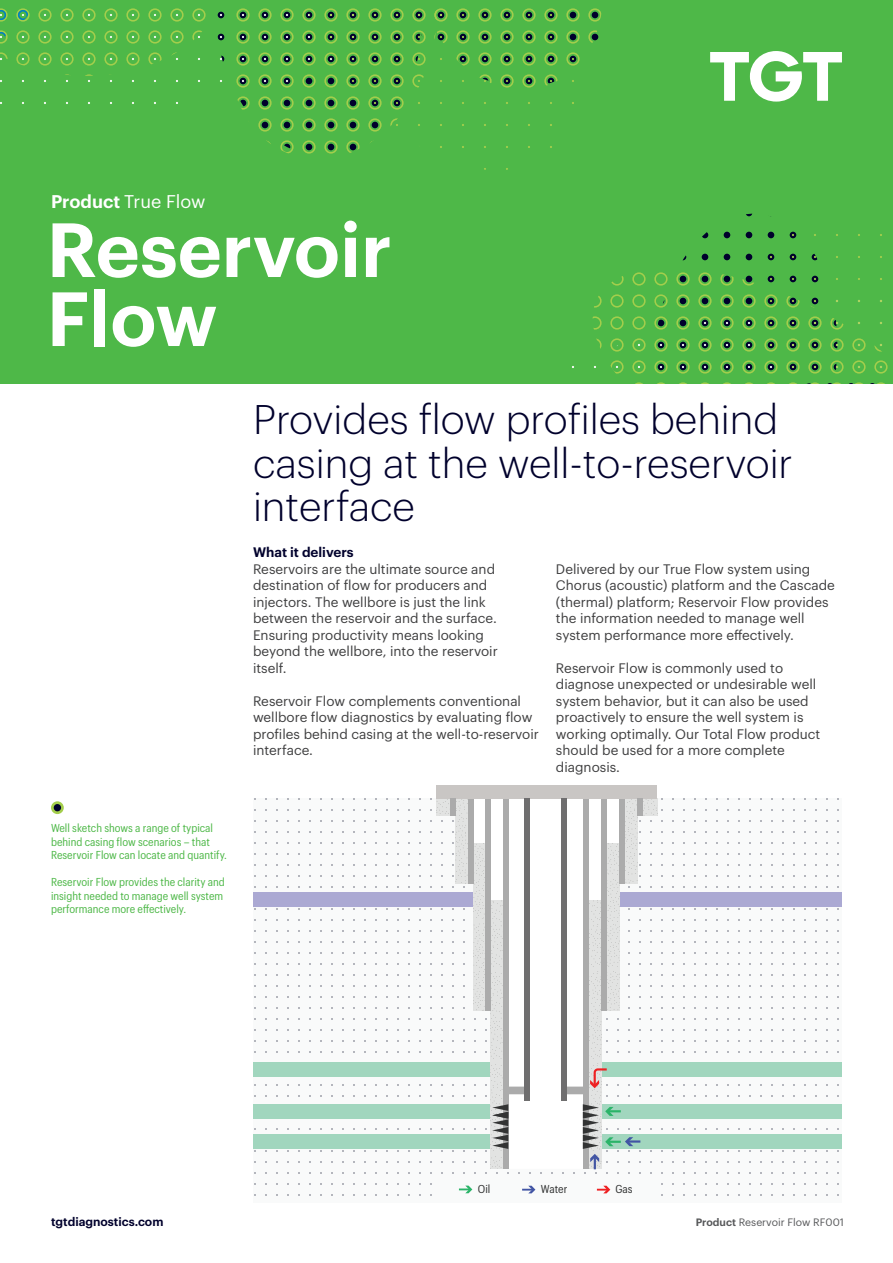
<style>
.page{position:relative;width:893px;height:1263px;background:#fff}
.page>*{position:absolute;margin:0;border:0;box-sizing:border-box;transform-origin:0 0}
.t1{font:600 75px/69px "Graphik LC";color:#fff}
.t2{font:300 40.5px/43.5px "Graphik LC";color:#00002c}
.t3{font:18px "Graphik LC";color:#fff}
.t4{font:13.5px/16.5px "Graphik LC";color:#3e3e3f}
.t5{font:600 13.5px "Graphik LC";color:#00002c}
.t6{font:600 12px "Graphik LC";color:#00002c}
.t7{font:11.25px/13.5px "Graphik Compact";color:#4eb848}
.t8{font:11.25px "Graphik Compact";color:#333434}
.t9{font:10.5px "Graphik LC";color:#57585a}
.s1{font-weight:600}
</style>
<div class="page">
<div style="left:0;top:0;width:893px;height:383px;background:#4eb848"></div>
<svg style="left:592px;top:213px;width:296px;height:170px"></svg>
<svg style="left:0;top:8px;width:602px;height:162px"></svg>
<svg style="left:710px;top:51px;width:132px;height:51px"></svg>
<div style="left:253px;top:798px;width:589px;height:405px;background:#f9fafa"></div>
<div style="left:253px;top:1062px;width:589px;height:14px;background:#a1d6be"></div>
<div style="left:253px;top:892px;width:589px;height:14px;background:#aba9d3"></div>
<div style="left:253px;top:1104px;width:589px;height:14px;background:#a1d6be"></div>
<div style="left:253px;top:1134px;width:589px;height:14px;background:#a1d6be"></div>
<svg style="left:462px;top:798px;width:167px;height:371px"></svg>
<svg style="left:455px;top:798px;width:13px;height:85px"></svg>
<svg style="left:625px;top:798px;width:13px;height:85px"></svg>
<svg style="left:606px;top:844px;width:13px;height:166px;background:#dbdcdb"></svg>
<svg style="left:473px;top:844px;width:12px;height:166px;background:#dedfde"></svg>
<svg style="left:491px;top:900px;width:12px;height:269px;background:#e0e1e0"></svg>
<svg style="left:588px;top:900px;width:13px;height:269px;background:#dbdcdb"></svg>
<div style="left:619px;top:798px;width:6px;height:85px;background:#ababab"></div>
<svg style="left:643px;top:798px;width:14px;height:18px"></svg>
<svg style="left:436px;top:798px;width:14px;height:18px"></svg>
<div style="left:468px;top:798px;width:5px;height:85px;background:#ababab"></div>
<div style="left:485px;top:798px;width:6px;height:212px;background:#ababab"></div>
<div style="left:601px;top:798px;width:5px;height:212px;background:#ababab"></div>
<div style="left:583px;top:798px;width:5px;height:371px;background:#ababab"></div>
<div style="left:503px;top:798px;width:5px;height:371px;background:#ababab"></div>
<div style="left:436px;top:785px;width:221px;height:13px;background:#c9c6c4"></div>
<div style="left:565px;top:1086px;width:20px;height:8px;background:#ababab"></div>
<div style="left:561px;top:798px;width:5px;height:302px;background:#6f6e6f"></div>
<div style="left:506px;top:1086px;width:21px;height:8px;background:#ababab"></div>
<div style="left:524px;top:798px;width:6px;height:302px;background:#6f6e6f"></div>
<div style="left:638px;top:798px;width:5px;height:18px;background:#ababab"></div>
<div style="left:450px;top:798px;width:5px;height:18px;background:#ababab"></div>
<svg style="left:492px;top:1104px;width:16px;height:45px"></svg>
<svg style="left:605px;top:1107px;width:16px;height:9px"></svg>
<svg style="left:605px;top:1137px;width:35px;height:9px"></svg>
<svg style="left:590px;top:1067px;width:19px;height:21px"></svg>
<svg style="left:583px;top:1104px;width:16px;height:65px"></svg>
<svg style="left:597px;top:1186px;width:13px;height:7px"></svg>
<svg style="left:459px;top:1185px;width:13px;height:8px"></svg>
<svg style="left:522px;top:1186px;width:13px;height:7px"></svg>
<svg style="left:51px;top:801px;width:13px;height:13px"></svg>
<div style="left:54px;top:804px;width:7px;height:7px;background:#00002c;border-radius:50%"></div>
<h3 class="t3" style="left:51px;top:194px;width:156px"><span class="s1">Product</span> True Flow</h3>
<h1 class="t1" style="left:47px;top:221px;width:347px">Reservoir<br>Flow</h1>
<h2 class="t2" style="left:253px;top:400px;width:541px">Provides flow profiles behind casing at the well-to-reservoir interface</h2>
<p class="t7" style="left:51px;top:822px;width:177px">Well sketch shows a range of typical behind casing flow scenarios – that<br>Reservoir Flow can locate and quantify.</p>
<p class="t7" style="left:51px;top:876px;width:175px">Reservoir Flow provides the clarity and insight needed to manage well system performance more effectively.</p>
<p class="t5" style="left:253px;top:547px;width:102px">What it delivers</p>
<p class="t4" style="left:253px;top:561px;width:246px">Reservoirs are the ultimate source and destination of flow for producers and injectors. The wellbore is just the link between the reservoir and the surface.<br>Ensuring productivity means looking beyond the wellbore, into the reservoir itself.</p>
<p class="t4" style="left:253px;top:693px;width:287px">Reservoir Flow complements conventional wellbore flow diagnostics by evaluating flow profiles behind casing at the well-to-reservoir interface.</p>
<p class="t4" style="left:556px;top:561px;width:280px">Delivered by our True Flow system using Chorus (acoustic) platform and the Cascade (thermal) platform; Reservoir Flow provides the information needed to manage well system performance more effectively.</p>
<p class="t4" style="left:556px;top:660px;width:266px">Reservoir Flow is commonly used to diagnose unexpected or undesirable well system behavior, but it can also be used proactively to ensure the well system is working optimally. Our Total Flow product should be used for a more complete diagnosis.</p>
<p class="t8" style="left:478px;top:1182px;width:14px">Oil</p>
<p class="t8" style="left:541px;top:1182px;width:28px">Water</p>
<p class="t8" style="left:615px;top:1182px;width:19px">Gas</p>
<p class="t6" style="left:51px;top:1217px;width:114px">tgtdiagnostics.com</p>
<p class="t9" style="left:696px;top:1218px;width:150px"><span class="s1">Product</span> Reservoir Flow RF001</p>
</div>
